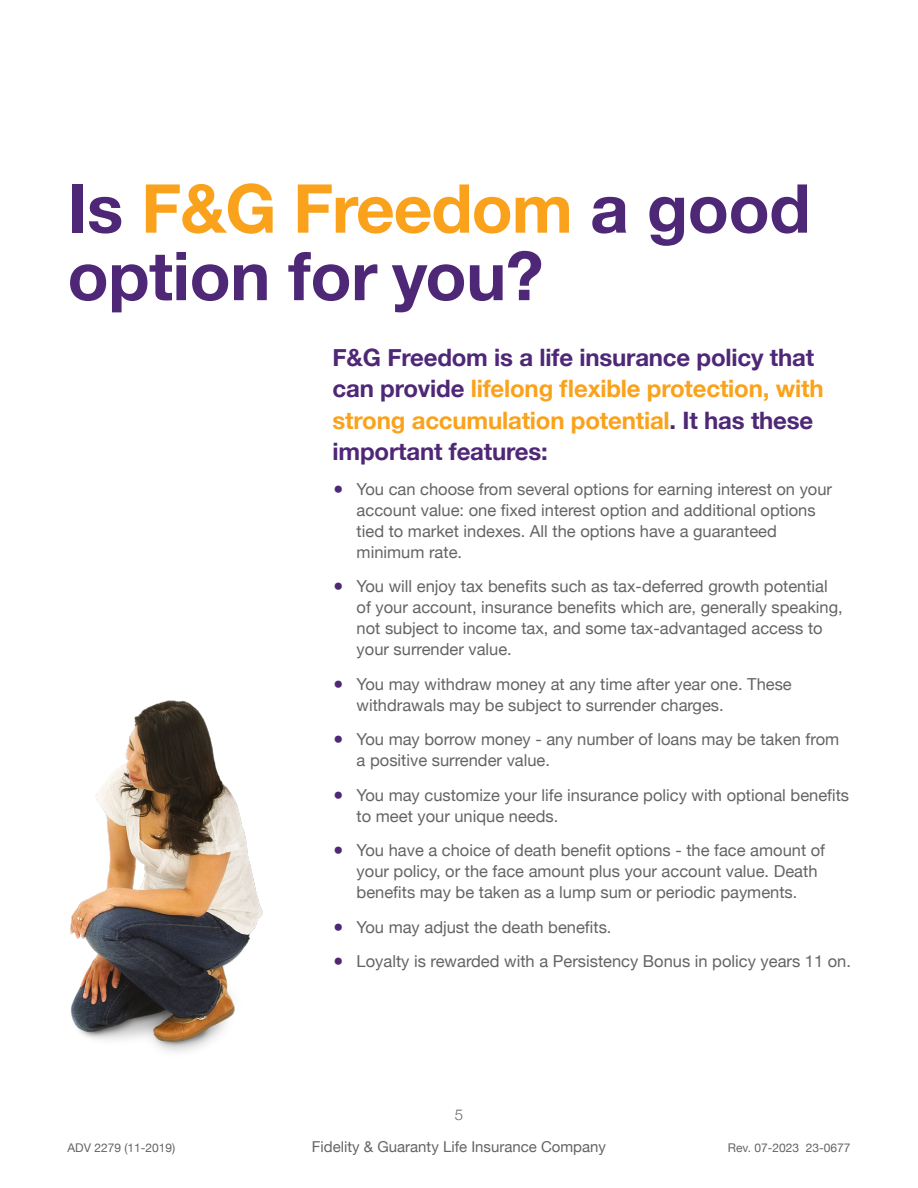
<style>
.page{position:relative;width:918px;height:1188px;background:#fff}
.page>*{position:absolute;margin:0;border:0;box-sizing:border-box;transform-origin:0 0}
.t1{font:700 67.5px/67.5px "Helvetica Neue";letter-spacing:-.005em;color:#4f2777}
.t2{font:700 24px/31.5px "Helvetica Neue";letter-spacing:-.01em;color:#4f2777}
.t3{font:16.5px/21px "Helvetica Neue";color:#636466}
.t4{font:15px "Helvetica Neue";color:#636466}
.t5{font:300 15px "Helvetica Neue";color:#636466}
.t6{font:12px "Helvetica Neue";color:#636466}
.s1{color:#faa21b}
.s2{font-weight:700;font-size:33px;color:#4f2777}
</style>
<div class="page">
<img style="left:70px;top:700px;width:193px;height:352px">
<h1 class="t1" style="left:68px;top:177px;width:745px">Is <span class="s1">F&amp;G Freedom</span> a good option for you?</h1>
<h2 class="t2" style="left:333px;top:342px;width:492px">F&amp;G Freedom is a life insurance policy that can provide <span class="s1">lifelong flexible protection, with strong accumulation potential</span>. It has these important features:</h2>
<p class="t3" style="left:357px;top:479px;width:477px;text-indent:-24px"><span class="s2">•</span> You can choose from several options for earning interest on your account value: one fixed interest option and additional options tied to market indexes. All the options have a guaranteed minimum rate.</p>
<p class="t3" style="left:357px;top:577px;width:488px;text-indent:-24px"><span class="s2">•</span> You will enjoy tax benefits such as tax-deferred growth potential of your account, insurance benefits which are, generally speaking, not subject to income tax, and some tax-advantaged access to your surrender value.</p>
<p class="t3" style="left:357px;top:674px;width:437px;text-indent:-24px"><span class="s2">•</span> You may withdraw money at any time after year one. These withdrawals may be subject to surrender charges.</p>
<p class="t3" style="left:357px;top:730px;width:484px;text-indent:-24px"><span class="s2">•</span> You may borrow money - any number of loans may be taken from a positive surrender value.</p>
<p class="t3" style="left:357px;top:785px;width:494px;text-indent:-24px"><span class="s2">•</span> You may customize your life insurance policy with optional benefits to meet your unique needs.</p>
<p class="t3" style="left:357px;top:841px;width:470px;text-indent:-24px"><span class="s2">•</span> You have a choice of death benefit options - the face amount of your policy, or the face amount plus your account value. Death benefits may be taken as a lump sum or periodic payments.</p>
<p class="t3" style="left:333px;top:917px;width:280px"><span class="s2">•</span> You may adjust the death benefits.</p>
<p class="t3" style="left:333px;top:952px;width:520px"><span class="s2">•</span> Loyalty is rewarded with a Persistency Bonus in policy years 11 on.</p>
<p class="t5" style="left:455px;top:1103px;width:10px">5</p>
<p class="t6" style="left:68px;top:1139px;width:109px">ADV 2279 (11-2019)</p>
<p class="t4" style="left:312px;top:1135px;width:296px">Fidelity &amp; Guaranty Life Insurance Company</p>
<p class="t6" style="left:728px;top:1139px;width:124px">Rev. 07-2023 23-0677</p>
</div>
